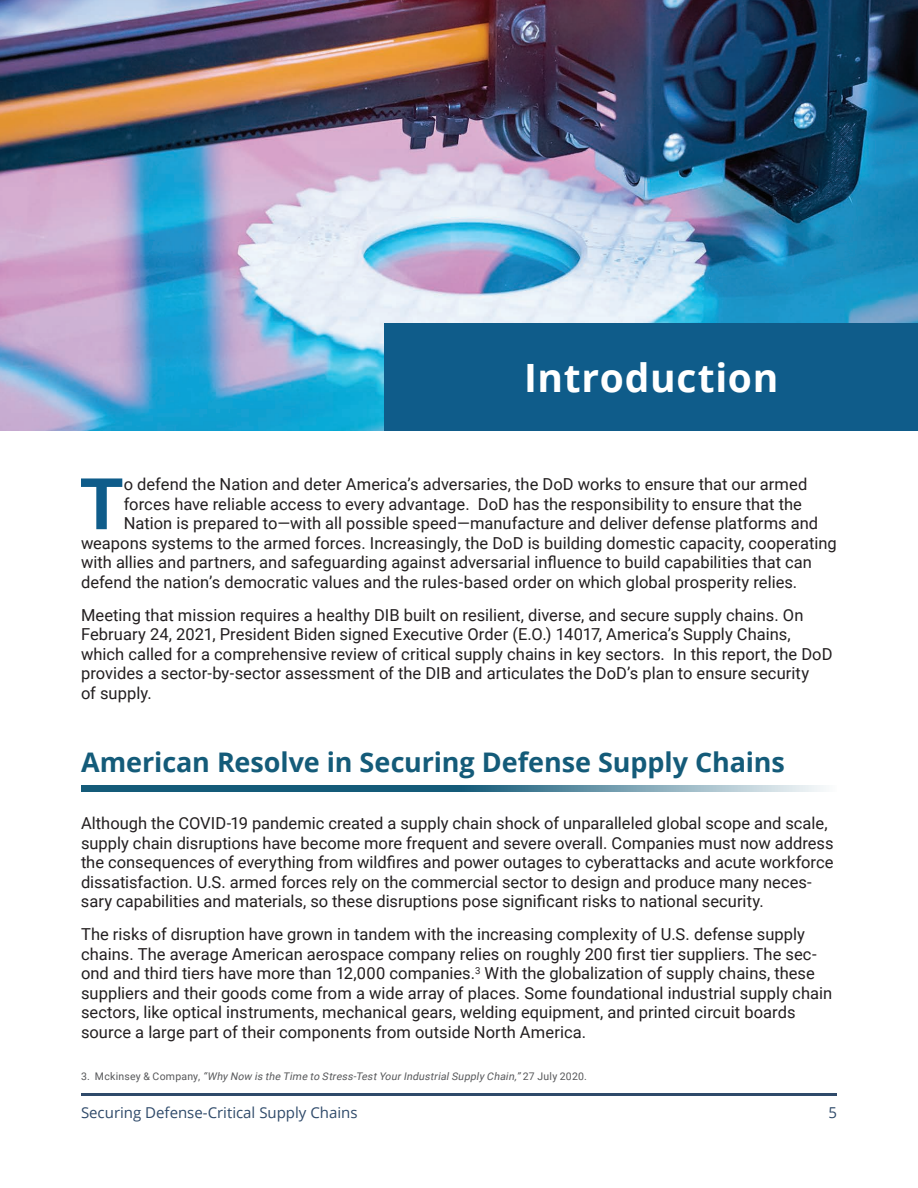
<style>
.page{position:relative;width:918px;height:1188px;background:#fff}
.page>*{position:absolute;margin:0;border:0;box-sizing:border-box;transform-origin:0 0}
.Main_Body_Text{font:700 71.4px "Roboto";color:#0f5c8a}
.Main_Body_Text-2{font:700 39px "Open Sans";letter-spacing:.015em;color:#fff}
.Main_Body_Headers{font:700 27px "Open Sans";letter-spacing:-.005em;color:#145b79}
.Main_Body_Text-3{font:16.5px/19.5px "Roboto";color:#231f20}
.t1{font:15px "Open Sans";color:#2f4a6a}
.Main_Body_Text-4{font:italic 10.5px "Roboto";color:#57585a}
.s1{font-style:normal}
</style>
<div class="page">
<hr style="left:81px;top:1094px;width:756px;height:2px;background:#2f4a6a">
<img style="left:0;top:0;width:918px;height:431px">
<div style="left:384px;top:323px;width:534px;height:108px;background:#0f5c8a"></div>
<svg style="left:81px;top:786px;width:743px;height:6px;background:#4a8198"></svg>
<p class="Main_Body_Text-2" style="left:524px;top:350px;width:256px">Introduction</p>
<p class="Main_Body_Text" style="left:80px;top:454px;width:46px">T</p>
<p class="Main_Body_Text-3" style="left:124px;top:474px;width:685px">o defend the Nation and deter America’s adversaries, the DoD works to ensure that our armed</p>
<p class="Main_Body_Text-3" style="left:124px;top:493px;width:680px">forces have reliable access to every advantage. DoD has the responsibility to ensure that the</p>
<p class="Main_Body_Text-3" style="left:124px;top:513px;width:696px">Nation is prepared to—with all possible speed—manufacture and deliver defense platforms and</p>
<p class="Main_Body_Text-3" style="left:81px;top:532px;width:757px">weapons systems to the armed forces. Increasingly, the DoD is building domestic capacity, cooperating</p>
<p class="Main_Body_Text-3" style="left:81px;top:552px;width:733px">with allies and partners, and safeguarding against adversarial influence to build capabilities that can</p>
<p class="Main_Body_Text-3" style="left:81px;top:571px;width:715px">defend the nation’s democratic values and the rules-based order on which global prosperity relies.</p>
<p class="Main_Body_Text-3" style="left:81px;top:604px;width:753px">Meeting that mission requires a healthy DIB built on resilient, diverse, and secure supply chains. On February 24, 2021, President Biden signed Executive Order (E.O.) 14017, America’s Supply Chains, which called for a comprehensive review of critical supply chains in key sectors. In this report, the DoD provides a sector-by-sector assessment of the DIB and articulates the DoD’s plan to ensure security<br>of supply.</p>
<p class="Main_Body_Headers" style="left:81px;top:744px;width:705px">American Resolve in Securing Defense Supply Chains</p>
<p class="Main_Body_Text-3" style="left:81px;top:813px;width:754px">Although the COVID-19 pandemic created a supply chain shock of unparalleled global scope and scale, supply chain disruptions have become more frequent and severe overall. Companies must now address the consequences of everything from wildfires and power outages to cyberattacks and acute workforce dissatisfaction. U.S. armed forces rely on the commercial sector to design and produce many neces&shy;sary capabilities and materials, so these disruptions pose significant risks to national security.</p>
<p class="Main_Body_Text-3" style="left:81px;top:924px;width:753px">The risks of disruption have grown in tandem with the increasing complexity of U.S. defense supply chains. The average American aerospace company relies on roughly 200 first tier suppliers. The sec&shy;ond and third tiers have more than 12,000 companies. <sup>3</sup> With the globalization of supply chains, these suppliers and their goods come from a wide array of places. Some foundational industrial supply chain sectors, like optical instruments, mechanical gears, welding equipment, and printed circuit boards source a large part of their components from outside North America.</p>
<p class="Main_Body_Text-4" style="left:81px;top:1069px;width:506px"><span class="s1">3 . M c k i n s e y &amp; C o m p a n y,</span> “Why Now is the Time to Stress-TestYourIndustrialSupply Chain,”<span class="s1">2 7 J u l y 2 0 2 0 .</span></p>
<p class="t1" style="left:81px;top:1103px;width:278px">Securing Defense-Critical Supply Chains</p>
<p class="t1" style="left:828px;top:1103px;width:10px">5</p>
</div>
